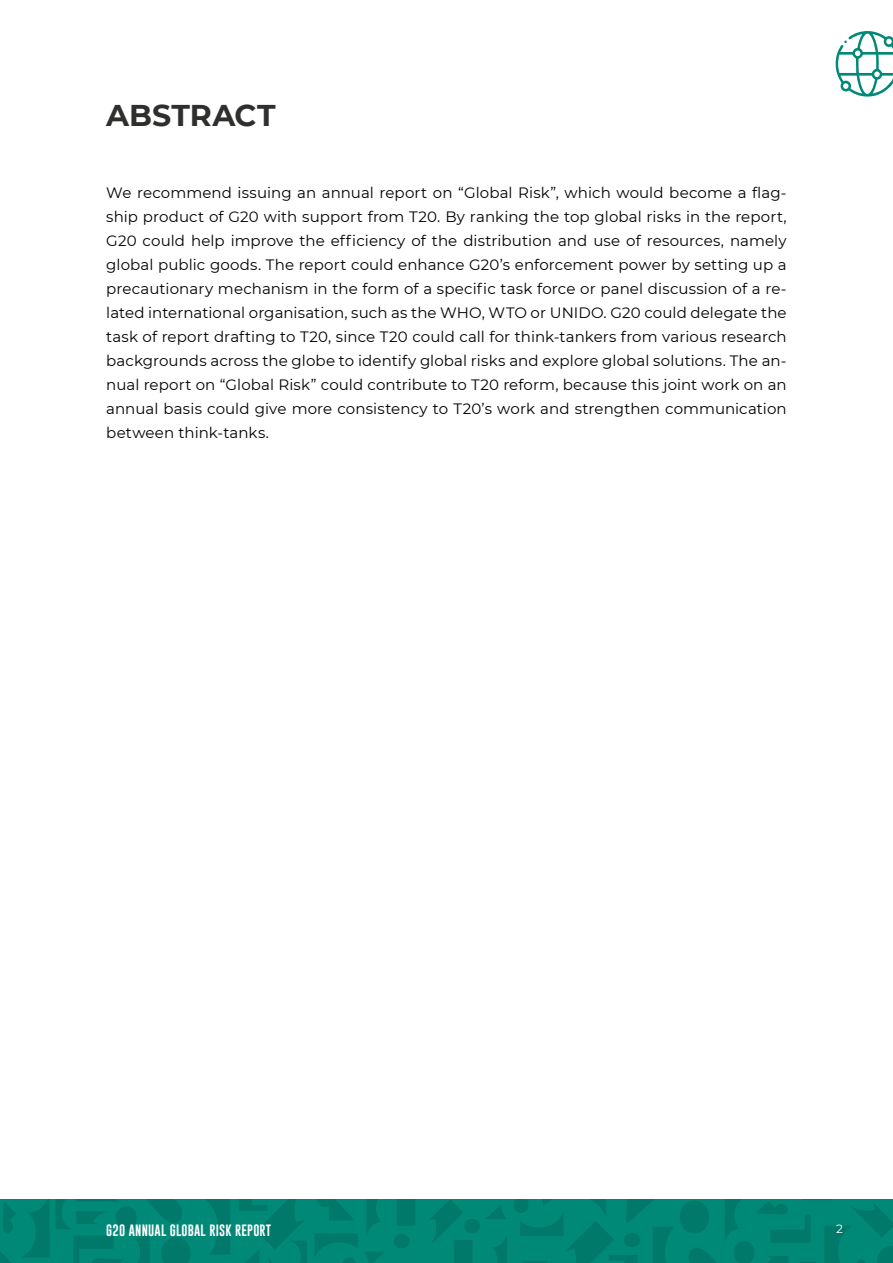
<style>
.page{position:relative;width:893px;height:1263px;background:#fff}
.page>*{position:absolute;margin:0;border:0;box-sizing:border-box;transform-origin:0 0}
.t1{font:700 30px "Montserrat";color:#2f302e}
.t2{font:15px/24px "Montserrat";letter-spacing:.005em;color:#000;text-align:justify}
.t3{font:12px "Gobold";letter-spacing:.02em;color:#fff}
.t4{font:12px "Montserrat";color:#fff}
</style>
<div class="page">
<div style="left:0;top:1199px;width:893px;height:64px;background:#008977"></div>
<svg style="left:514px;top:1199px;width:379px;height:64px"></svg>
<svg style="left:430px;top:1200px;width:77px;height:63px"></svg>
<svg style="left:0;top:1199px;width:415px;height:64px"></svg>
<svg style="left:835px;top:31px;width:58px;height:66px"></svg>
<h1 class="t1" style="left:106px;top:102px;width:171px">ABSTRACT</h1>
<p class="t2" style="left:106px;top:180px;width:682px">We recommend issuing an annual report on “Global Risk”, which would become a flag&shy;ship product of G20 with support from T20. By ranking the top global risks in the report, G20 could help improve the efficiency of the distribution and use of resources, namely global public goods. The report could enhance G20’s enforcement power by setting up a precautionary mechanism in the form of a specific task force or panel discussion of a re&shy;lated international organisation, such as the WHO, WTO or UNIDO. G20 could delegate the task of report drafting to T20, since T20 could call for think-tankers from various research backgrounds across the globe to identify global risks and explore global solutions. The an&shy;nual report on “Global Risk” could contribute to T20 reform, because this joint work on an annual basis could give more consistency to T20’s work and strengthen communication between think-tanks.</p>
<p class="t3" style="left:106px;top:1225px;width:166px">G20 ANNUAL GLOBAL RISK REPORT</p>
<p class="t4" style="left:836px;top:1223px;width:8px">2</p>
</div>
